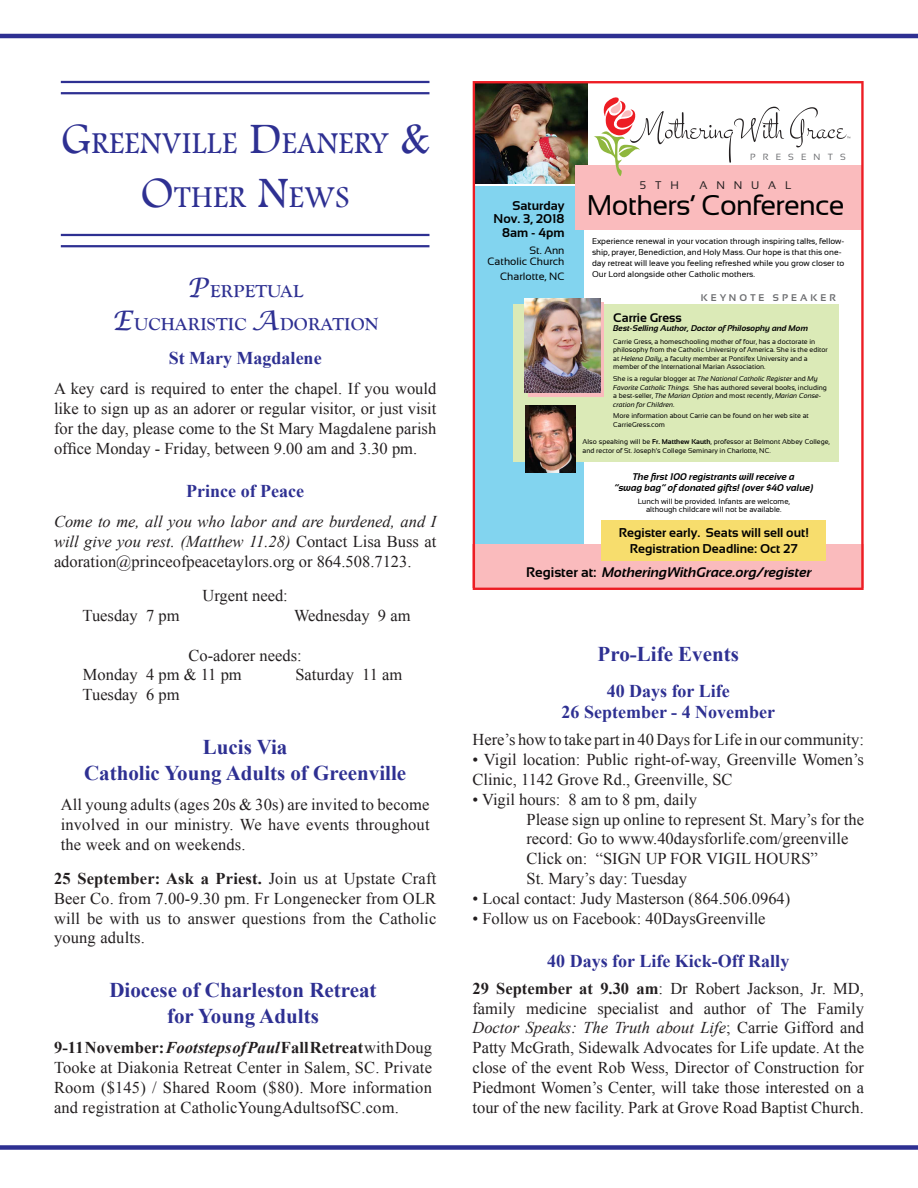
<style>
.page{position:relative;width:918px;height:1188px;background:#fff}
.page>*{position:absolute;margin:0;border:0;box-sizing:border-box;transform-origin:0 0}
.t1{font:31.5px "Footlight MT Light";letter-spacing:.015em;color:#2e3092}
.t2{font:28.5px "Sansation";letter-spacing:-.025em;color:#010101}
.t3{font:700 21px "Times New Roman";color:#2e3092}
.Paragraph_Style_1{font:700 18px "Times New Roman";color:#2e3092}
.Paragraph_Style_1-2{font:700 18px "Goudy Old Style T";letter-spacing:.01em;color:#2e3092}
.Paragraph_Style_1-3{font:16.5px/19.8px "Times New Roman";color:#231f20;text-align:justify}
.t4{font:italic 16.5px/19.8px "Times New Roman";color:#231f20;text-align:justify}
.t5{font:italic 700 13.95px "Sansation";color:#010101}
.t6{font:700 12.75px/13.8px "Sansation";color:#010101;text-align:right}
.t7{font:700 12.45px "Sansation";color:#010101}
.t8{font:11.1px "Sansation";letter-spacing:.8em;color:#231f20}
.t9{font:10.65px/10.6px "Sansation";color:#010101;text-align:right}
.t10{font:italic 700 9.75px/11.1px "Sansation";color:#010101;text-align:center}
.t11{font:700 9.75px "Sansation";letter-spacing:.32em;color:#6d6e71}
.t12{font:9px "Sansation";letter-spacing:.8em;color:#6d6e71}
.t13{font:8.4px/11.1px "Sansation";color:#010101}
.t14{font:italic 700 8.4px "Sansation";color:#010101}
.t15{font:7.65px/7.6px "Sansation";color:#010101;text-align:center}
.t16{font:6.9px/8.6px "Sansation";color:#010101}
.t17{font:italic 6.9px/8.6px "Sansation";color:#010101}
.s1{font-size:45px}
.s2{font-family:"Lucida Calligraphy";font-weight:400;font-style:italic;font-size:27px}
.s3{font-style:normal}
.s4{font-weight:700}
.s5{font-weight:700;font-style:italic}
.s6{font-style:inherit}
.s7{font-style:italic}
</style>
<div class="page">
<hr style="left:0;top:34px;width:918px;height:4px;background:#2e3092">
<div style="left:0;top:1145px;width:918px;height:5px;background:#2e3092"></div>
<hr style="left:61px;top:81px;width:368px;height:2px;background:#2e3092">
<hr style="left:61px;top:92px;width:368px;height:2px;background:#2e3092">
<hr style="left:61px;top:234px;width:368px;height:2px;background:#2e3092">
<hr style="left:61px;top:245px;width:368px;height:2px;background:#2e3092">
<svg style="left:473px;top:81px;width:391px;height:509px"></svg>
<svg style="left:528px;top:302px;width:76px;height:94px"></svg>
<img style="left:525px;top:298px;width:75px;height:95px">
<div style="left:602px;top:521px;width:224px;height:40px;background:#f7dd6d"></div>
<img style="left:525px;top:406px;width:50px;height:66px">
<p class="t1" style="left:61px;top:124px;width:369px"><span class="s1">G</span>REENVILLE <span class="s1">D</span>EANERY <span class="s1">&amp;</span></p>
<p class="t1" style="left:141px;top:178px;width:210px"><span class="s1">O</span>THER <span class="s1">N</span>EWS</p>
<p class="Paragraph_Style_1-2" style="left:187px;top:281px;width:118px"><span class="s2">P</span>ERPETUAL</p>
<p class="Paragraph_Style_1-2" style="left:112px;top:314px;width:268px"><span class="s2">E</span>UCHARISTIC <span class="s2">A</span>DORATION</p>
<p class="Paragraph_Style_1" style="left:169px;top:345px;width:154px">St Mary Magdalene</p>
<p class="Paragraph_Style_1-3" style="left:54px;top:379px;width:384px">A key card is required to enter the chapel. If you would like to sign up as an adorer or regular visitor, or just visit for the day, please come to the St Mary Magdalene parish office Monday - Friday, between 9.00 am and 3.30 pm.</p>
<p class="Paragraph_Style_1" style="left:186px;top:478px;width:119px">Prince of Peace</p>
<p class="t4" style="left:54px;top:512px;width:384px">Come to me, all you who labor and are burdened, and I will give you rest. (Matthew 11.28) <span class="s3">Contact Lisa Buss at adoration@princeofpeacetaylors.org or 864.508.7123.</span></p>
<p class="Paragraph_Style_1-3" style="left:202px;top:586px;width:87px">Urgent need:</p>
<p class="Paragraph_Style_1-3" style="left:83px;top:605px;width:99px">Tuesday 7 pm</p>
<p class="Paragraph_Style_1-3" style="left:294px;top:605px;width:118px">Wednesday 9 am</p>
<p class="Paragraph_Style_1-3" style="left:189px;top:645px;width:115px">Co-adorer needs:</p>
<p class="Paragraph_Style_1-3" style="left:83px;top:665px;width:160px">Monday 4 pm &amp; 11 pm</p>
<p class="Paragraph_Style_1-3" style="left:295px;top:665px;width:109px">Saturday 11 am</p>
<p class="Paragraph_Style_1-3" style="left:83px;top:685px;width:99px">Tuesday 6 pm</p>
<p class="t3" style="left:203px;top:733px;width:86px">Lucis Via</p>
<p class="t3" style="left:84px;top:758px;width:324px">Catholic Young Adults of Greenville</p>
<p class="Paragraph_Style_1-3" style="left:61px;top:795px;width:370px">All young adults (ages 20s &amp; 30s) are invited to become involved in our ministry. We have events throughout the week and on weekends.</p>
<p class="Paragraph_Style_1-3" style="left:54px;top:868px;width:384px"><span class="s4">25 September: Ask a Priest.</span> Join us at Upstate Craft Beer Co. from 7.00-9.30 pm. Fr Longenecker from OLR will be with us to answer questions from the Catholic young adults.</p>
<p class="t3" style="left:109px;top:976px;width:269px">Diocese of Charleston Retreat</p>
<p class="t3" style="left:167px;top:1001px;width:153px">for Young Adults</p>
<p class="Paragraph_Style_1-3" style="left:54px;top:1038px;width:380px"><span class="s4">9-11 November:</span> <span class="s5">Footsteps of Paul</span> <span class="s4">Fall Retreat</span> with Doug Tooke at Diakonia Retreat Center in Salem, SC. Private Room ($145) / Shared Room ($80). More information and registration at CatholicYoungAdultsofSC.com<span class="s6">.</span></p>
<p class="t12" style="left:750px;top:152px;width:97px">PRESENTS</p>
<p class="t6" style="left:494px;top:198px;width:72px">Saturday<br>Nov. 3, 2018<br>8am - 4pm</p>
<p class="t9" style="left:487px;top:245px;width:79px">St. Ann<br>Catholic Church</p>
<p class="t9" style="left:500px;top:271px;width:66px">Charlotte, NC</p>
<p class="t8" style="left:640px;top:179px;width:41px">5TH</p>
<p class="t8" style="left:699px;top:179px;width:93px">ANNUAL</p>
<p class="t2" style="left:587px;top:189px;width:259px">Mothers’ Conference</p>
<p class="t13" style="left:592px;top:236px;width:254px">Experience renewal in your vocation through inspiring talks, fellow&shy;ship, prayer, Benediction, and Holy Mass. Our hope is that this one&shy;day retreat will leave you feeling refreshed while you grow closer to Our Lord alongside other Catholic mothers.</p>
<p class="t11" style="left:701px;top:292px;width:137px">KEYNOTE SPEAKER</p>
<p class="t16" style="left:613px;top:337px;width:216px">Carrie Gress, a homeschooling mother of four, has a doctorate in philosophy from the Catholic University of America. She is the editor at <span class="s7">Helena Daily</span>, a faculty member at Pontifex University and a member of the International Marian Association.</p>
<p class="t17" style="left:613px;top:374px;width:215px"><span class="s3">She is a regular blogger at</span> The National Catholic Register <span class="s3">and</span> My Favorite Catholic Things. <span class="s3">She has authored several books, including a best-seller,</span> The Marian Option <span class="s3">and most recently,</span> Marian Conse&shy;cration for Children<span class="s3">.</span></p>
<p class="t16" style="left:613px;top:412px;width:197px">More information about Carrie can be found on her web site at<br>CarrieGress.com</p>
<p class="t7" style="left:613px;top:310px;width:70px">Carrie Gress</p>
<p class="t14" style="left:613px;top:324px;width:196px">Best-Selling Author, Doctor of Philosophy and Mom</p>
<p class="t16" style="left:583px;top:437px;width:249px;line-height:9px">Also speaking will be <span class="s4">Fr. Matthew Kauth</span>, professor at Belmont Abbey College, and rector of St. Joseph’s College Seminary in Charlotte, NC.</p>
<p class="t10" style="left:614px;top:471px;width:201px">The first 100 registrants will receive a<br>“swag bag” of donated gifts! (over $40 value)</p>
<p class="t15" style="left:638px;top:497px;width:154px">Lunch will be provided. Infants are welcome, although childcare will not be available.</p>
<p class="t6" style="left:619px;top:525px;width:192px;line-height:15.3px;text-align:center">Register early. Seats will sell out!<br>Registration Deadline: Oct 27</p>
<p class="t5" style="left:526px;top:565px;width:287px"><span class="s3">Register at:</span> MotheringWithGrace.org/register</p>
<p class="t3" style="left:598px;top:639px;width:143px">Pro-Life Events</p>
<p class="Paragraph_Style_1" style="left:607px;top:678px;width:125px">40 Days for Life</p>
<p class="Paragraph_Style_1" style="left:562px;top:700px;width:215px">26 September - 4 November</p>
<p class="Paragraph_Style_1-3" style="left:472px;top:730px;width:393px">Here’s how to take part in 40 Days for Life in our community:</p>
<p class="Paragraph_Style_1-3" style="left:472px;top:750px;width:393px">• Vigil location: Public right-of-way, Greenville Women’s<br>Clinic, 1142 Grove Rd., Greenville, SC</p>
<p class="Paragraph_Style_1-3" style="left:472px;top:789px;width:226px">• Vigil hours: 8 am to 8 pm, daily</p>
<p class="Paragraph_Style_1-3" style="left:527px;top:809px;width:339px">Please sign up online to represent St. Mary’s for the</p>
<p class="Paragraph_Style_1-3" style="left:527px;top:829px;width:323px">record: Go to www.40daysforlife.com/greenville</p>
<p class="Paragraph_Style_1-3" style="left:527px;top:849px;width:293px">Click on: “SIGN UP FOR VIGIL HOURS”</p>
<p class="Paragraph_Style_1-3" style="left:527px;top:868px;width:162px">St. Mary’s day: Tuesday</p>
<p class="Paragraph_Style_1-3" style="left:472px;top:888px;width:319px">• Local contact: Judy Masterson (864.506.0964)</p>
<p class="Paragraph_Style_1-3" style="left:472px;top:908px;width:295px">• Follow us on Facebook: 40DaysGreenville</p>
<p class="Paragraph_Style_1" style="left:547px;top:948px;width:244px">40 Days for Life Kick-Off Rally</p>
<p class="Paragraph_Style_1-3" style="left:472px;top:978px;width:393px"><span class="s4">29 September at 9.30 am</span>: Dr Robert Jackson, Jr. MD, family medicine specialist and author of The Family <span class="s7">Doctor Speaks: The Truth about Life</span>; Carrie Gifford and Patty McGrath, Sidewalk Advocates for Life update. At the close of the event Rob Wess, Director of Construction for Piedmont Women’s Center, will take those interested on a tour of the new facility. Park at Grove Road Baptist Church.</p>
</div>
